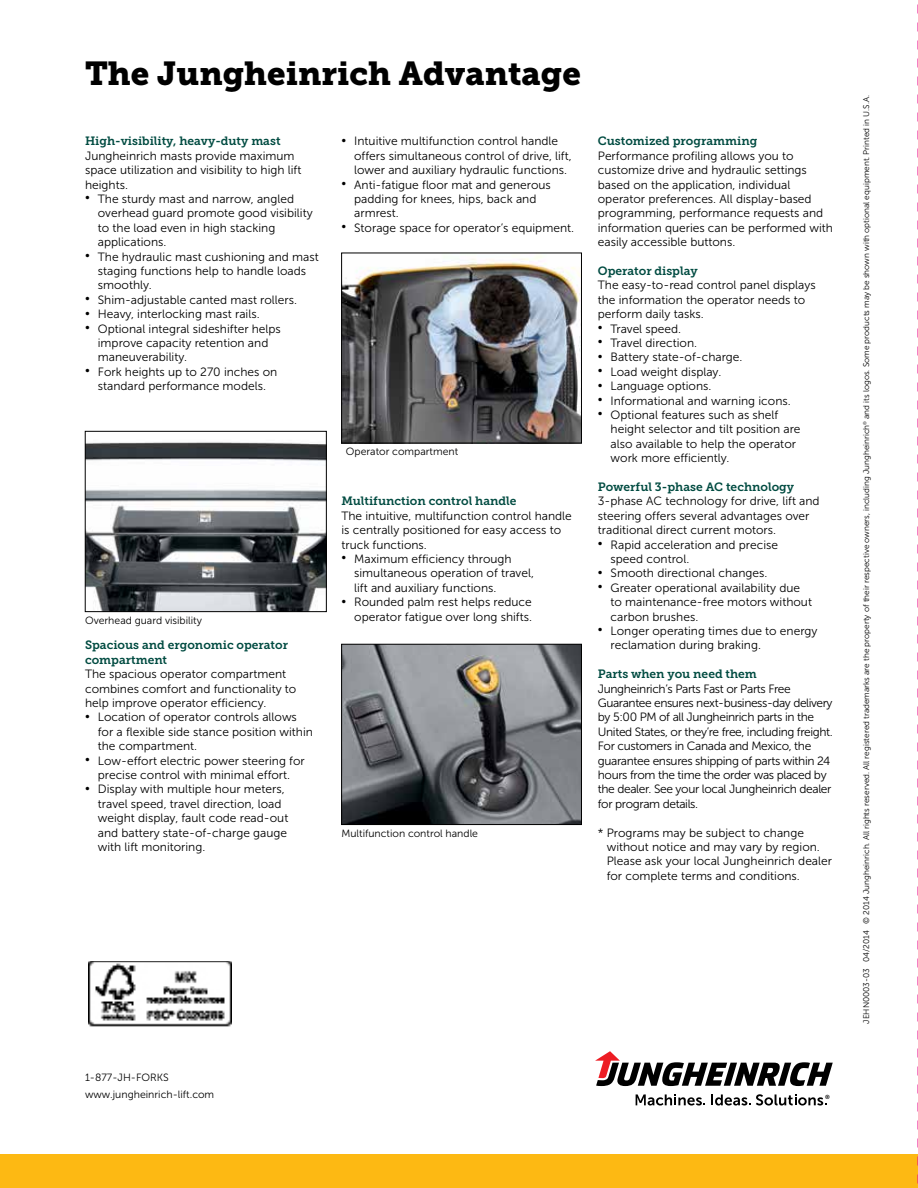
<style>
.page{position:relative;width:918px;height:1188px;background:#fff}
.page>*{position:absolute;margin:0;border:0;box-sizing:border-box;transform-origin:0 0}
.t1{font:33px "Museo Slab 900";color:#000}
.t2{font:12px/14.4px "Museo Sans 300";color:#000}
.t3{font:12px/14.4px "Museo Sans 300";letter-spacing:-.03em;color:#000}
.t4{font:12px/14.4px "Museo Slab 700";color:#004b41}
.t5{font:10.5px/16.5px "Museo Sans 300";color:#000}
.t6{font:8.25px "Museo Sans 300";color:#000}
.t7{font:5.85px "Museo Sans 700";color:#000}
</style>
<div class="page">
<img style="left:89px;top:961px;width:142px;height:66px">
<div style="left:0;top:1155px;width:918px;height:33px;background:#fdb913"></div>
<img style="left:87px;top:442px;width:238px;height:168px">
<div style="left:85px;top:431px;width:242px;height:181px;border:1px solid #000"></div>
<img style="left:343px;top:646px;width:237px;height:177px">
<div style="left:341px;top:644px;width:241px;height:181px;border:1px solid #000"></div>
<img style="left:343px;top:255px;width:237px;height:186px">
<div style="left:341px;top:253px;width:241px;height:190px;border:1px solid #000"></div>
<svg style="left:636px;top:1094px;width:69px;height:12px"></svg>
<svg style="left:711px;top:1094px;width:116px;height:12px"></svg>
<svg style="left:595px;top:1051px;width:238px;height:35px"></svg>
<svg style="left:917px;top:4px;width:1px;height:1180px"></svg>
<h1 class="t1" style="left:85px;top:54px;width:497px">The Jungheinrich Advantage</h1>
<p class="t4" style="left:85px;top:134px;width:197px">High-visibility, heavy-duty mast</p>
<p class="t2" style="left:85px;top:149px;width:218px">Jungheinrich masts provide maximum space utilization and visibility to high lift heights.</p>
<p class="t2" style="left:98px;top:192px;width:216px;text-indent:-13px">• The sturdy mast and narrow, angled overhead guard promote good visibility to the load even in high stacking applications.</p>
<p class="t2" style="left:98px;top:249px;width:222px;text-indent:-13px">• The hydraulic mast cushioning and mast staging functions help to handle loads smoothly.</p>
<p class="t2" style="left:85px;top:293px;width:213px">• Shim-adjustable canted mast rollers.</p>
<p class="t2" style="left:85px;top:307px;width:176px">• Heavy, interlocking mast rails.</p>
<p class="t2" style="left:98px;top:321px;width:185px;text-indent:-13px">• Optional integral sideshifter helps improve capacity retention and maneuverability.</p>
<p class="t2" style="left:85px;top:365px;width:194px;text-align:center">• Fork heights up to 270 inches on standard performance models.</p>
<p class="t5" style="left:85px;top:612px;width:119px">Overhead guard visibility</p>
<p class="t4" style="left:85px;top:638px;width:205px">Spacious and ergonomic operator compartment</p>
<p class="t2" style="left:85px;top:667px;width:213px">The spacious operator compartment combines comfort and functionality to help improve operator efficiency.</p>
<p class="t2" style="left:98px;top:710px;width:217px;text-indent:-13px">• Location of operator controls allows for a flexible side stance position within the compartment.</p>
<p class="t2" style="left:85px;top:753px;width:221px;text-align:center">• Low-effort electric power steering for precise control with minimal effort.</p>
<p class="t2" style="left:98px;top:782px;width:192px;text-indent:-13px">• Display with multiple hour meters, travel speed, travel direction, load weight display, fault code read-out and battery state-of-charge gauge with lift monitoring.</p>
<p class="t2" style="left:354px;top:134px;width:219px;text-indent:-13px">• Intuitive multifunction control handle offers simultaneous control of drive, lift, lower and auxiliary hydraulic functions.</p>
<p class="t2" style="left:354px;top:177px;width:198px;text-indent:-13px">• Anti-fatigue floor mat and generous padding for knees, hips, back and armrest.</p>
<p class="t2" style="left:341px;top:221px;width:234px">• Storage space for operator’s equipment.</p>
<p class="t5" style="left:346px;top:443px;width:114px">Operator compartment</p>
<p class="t4" style="left:341px;top:494px;width:177px">Multifunction control handle</p>
<p class="t2" style="left:341px;top:509px;width:232px">The intuitive, multifunction control handle is centrally positioned for easy access to truck functions.</p>
<p class="t2" style="left:354px;top:552px;width:181px;text-indent:-13px">• Maximum efficiency through simultaneous operation of travel, lift and auxiliary functions.</p>
<p class="t2" style="left:341px;top:595px;width:192px;text-align:right">• Rounded palm rest helps reduce operator fatigue over long shifts.</p>
<p class="t5" style="left:341px;top:825px;width:138px">Multifunction control handle</p>
<p class="t4" style="left:598px;top:134px;width:161px">Customized programming</p>
<p class="t2" style="left:598px;top:149px;width:237px">Performance profiling allows you to customize drive and hydraulic settings based on the application, individual operator preferences. All display-based programming, performance requests and information queries can be performed with easily accessible buttons.</p>
<p class="t4" style="left:598px;top:264px;width:101px">Operator display</p>
<p class="t2" style="left:598px;top:278px;width:219px">The easy-to-read control panel displays the information the operator needs to perform daily tasks.</p>
<p class="t2" style="left:598px;top:321px;width:85px">• Travel speed.</p>
<p class="t2" style="left:598px;top:336px;width:101px">• Travel direction.</p>
<p class="t2" style="left:598px;top:350px;width:146px">• Battery state-of-charge.</p>
<p class="t2" style="left:598px;top:365px;width:125px">• Load weight display.</p>
<p class="t2" style="left:598px;top:379px;width:115px">• Language options.</p>
<p class="t2" style="left:598px;top:393px;width:194px">• Informational and warning icons.</p>
<p class="t2" style="left:611px;top:408px;width:191px;text-indent:-13px">• Optional features such as shelf height selector and tilt position are also available to help the operator work more efficiently.</p>
<p class="t4" style="left:598px;top:480px;width:198px">Powerful 3-phase AC technology</p>
<p class="t2" style="left:598px;top:494px;width:223px">3-phase AC technology for drive, lift and steering offers several advantages over traditional direct current motors.</p>
<p class="t2" style="left:611px;top:537px;width:169px;text-indent:-13px">• Rapid acceleration and precise speed control.</p>
<p class="t2" style="left:598px;top:566px;width:171px">• Smooth directional changes.</p>
<p class="t2" style="left:611px;top:581px;width:203px;text-indent:-13px">• Greater operational availability due to maintenance-free motors without carbon brushes.</p>
<p class="t2" style="left:611px;top:624px;width:208px;text-indent:-13px">• Longer operating times due to energy reclamation during braking.</p>
<p class="t4" style="left:598px;top:667px;width:161px">Parts when you need them</p>
<p class="t3" style="left:598px;top:681px;width:237px">Jungheinrich’s Parts Fast or Parts Free Guarantee ensures next-business-day delivery by 5:00 PM of all Jungheinrich parts in the United States, or they’re free, including freight.<br>For customers in Canada and Mexico, the guarantee ensures shipping of parts within 24 hours from the time the order was placed by the dealer. See your local Jungheinrich dealer for program details.</p>
<p class="t2" style="left:607px;top:825px;width:227px;text-indent:-9px">* Programs may be subject to change without notice and may vary by region.<br>Please ask your local Jungheinrich dealer for complete terms and conditions.</p>
<p class="t5" style="left:85px;top:1069px;width:131px">1-877-JH-FORKS www.jungheinrich-lift.com</p>
<p class="t7" style="left:825px;top:1093px;width:6px">®</p>
<p class="t6" style="left:862px;top:1024px;width:930px;rotate:-90deg">JEHN0003-03 04/2014 © 2014 Jungheinrich. All rights reserved. All registered trademarks are the property of their respective owners, including Jungheinrich<sup>®</sup> and its logos. Some products may be shown with optional equipment. Printed in U.S.A.</p>
</div>
